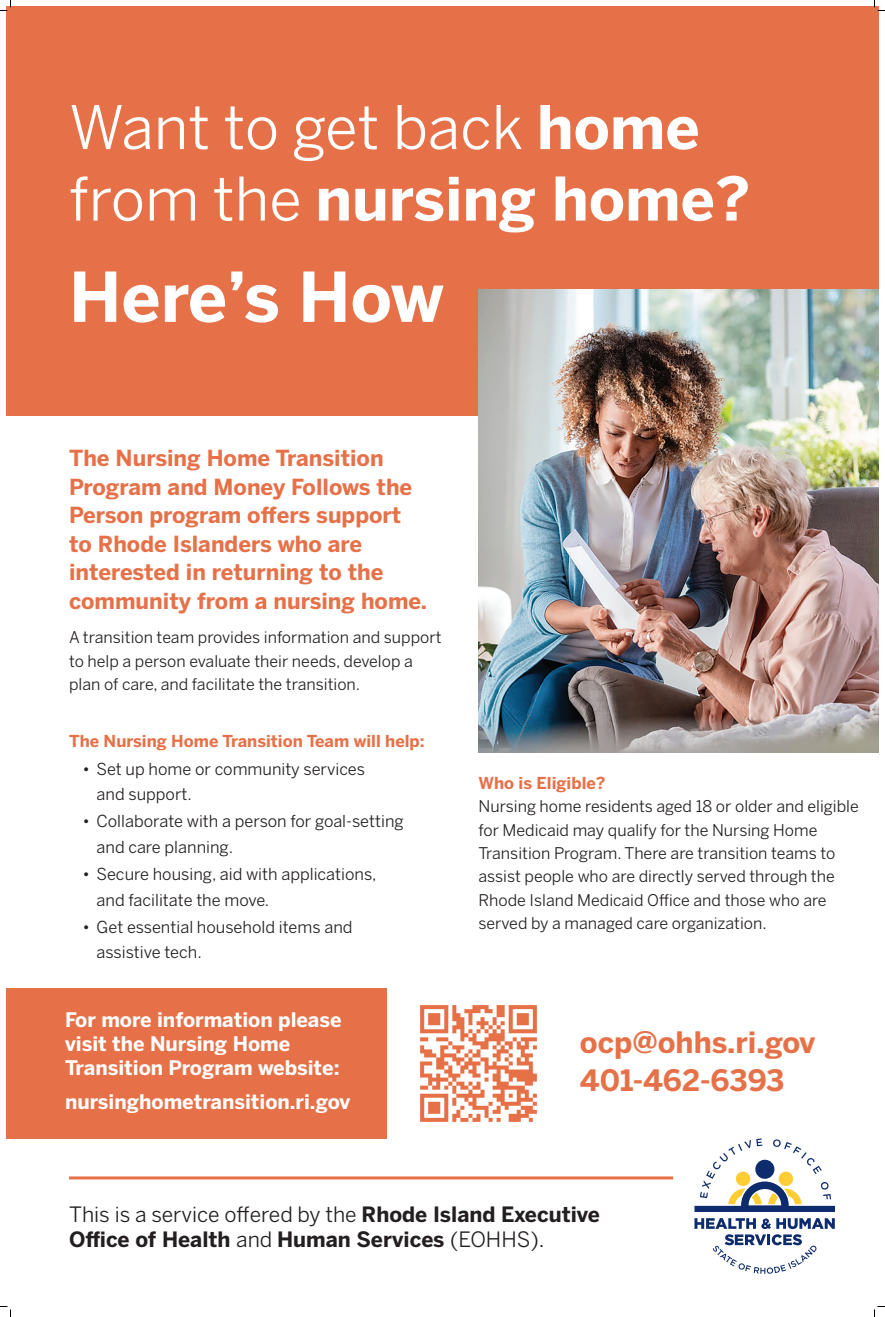
<style>
.page{position:relative;width:885px;height:1317px;background:#fff}
.page>*{position:absolute;margin:0;border:0;box-sizing:border-box;transform-origin:0 0}
.t1{font:700 68.05px "Benton Sans";color:#fff}
.t2{font:700 59.6px "Benton Sans";color:#fff}
.t3{font:59.6px "Benton Sans";color:#fff}
.t4{font:700 29.3px "Benton Sans";color:#e67148}
.t5{font:700 22.05px/28.4px "Benton Sans";color:#e67148}
.t6{font:700 21px/25.2px "Benton Sans";color:#231f20}
.t7{font:700 20px/24px "Benton Sans";color:#fff}
.t8{font:16.35px/25.5px "Benton Sans";color:#231f20}
.t9{font:700 16.35px "Benton Sans";color:#e67148}
.t10{font:16px/23.4px "Benton Sans";color:#231f20}
.s1{font-weight:700}
.s2{font-weight:400}
</style>
<div class="page">
<svg style="left:695px;top:1138px;width:140px;height:74px"></svg>
<svg style="left:695px;top:1218px;width:140px;height:56px"></svg>
<hr style="left:69px;top:1176px;width:604px;height:3px;background:#e67148">
<div style="left:6px;top:6px;width:873px;height:410px;background:#e67148"></div>
<img style="left:479px;top:289px;width:400px;height:464px">
<div style="left:6px;top:988px;width:381px;height:151px;background:#e67148"></div>
<img style="left:420px;top:1005px;width:117px;height:117px">
<svg style="left:0;top:0;width:11px;height:11px"></svg>
<svg style="left:0;top:1306px;width:11px;height:11px"></svg>
<svg style="left:874px;top:0;width:11px;height:11px"></svg>
<svg style="left:874px;top:1306px;width:11px;height:11px"></svg>
<p class="t3" style="left:69px;top:92px;width:632px">Want to get back <span class="s1">home</span></p>
<p class="t2" style="left:69px;top:163px;width:683px"><span class="s2">from the</span> nursing home?</p>
<p class="t1" style="left:69px;top:257px;width:376px">Here’s How</p>
<p class="t5" style="left:69px;top:444px;width:359px">The Nursing Home Transition<br>Program and Money Follows the<br>Person program offers support to Rhode Islanders who are interested in returning to the community from a nursing home.</p>
<p class="t10" style="left:69px;top:626px;width:374px">A transition team provides information and support to help a person evaluate their needs, develop a plan of care, and facilitate the transition.</p>
<p class="t9" style="left:69px;top:732px;width:357px">The Nursing Home Transition Team will help:</p>
<p class="t8" style="left:97px;top:756px;width:270px;text-indent:-14px">• Set up home or community services and support.</p>
<p class="t8" style="left:97px;top:809px;width:309px;text-indent:-14px">• Collaborate with a person for goal-setting and care planning.</p>
<p class="t8" style="left:97px;top:861px;width:281px;text-indent:-14px">• Secure housing, aid with applications, and facilitate the move.</p>
<p class="t8" style="left:97px;top:914px;width:258px;text-indent:-14px">• Get essential household items and assistive tech.</p>
<p class="t7" style="left:65px;top:1008px;width:278px">For more information please visit the Nursing Home<br>Transition Program website:</p>
<p class="t7" style="left:65px;top:1089px;width:287px">nursinghometransition.ri.gov</p>
<p class="t9" style="left:479px;top:773px;width:129px">Who is Eligible?</p>
<p class="t10" style="left:479px;top:795px;width:382px">Nursing home residents aged 18 or older and eligible for Medicaid may qualify for the Nursing Home Transition Program. There are transition teams to assist people who are directly served through the Rhode Island Medicaid Office and those who are served by a managed care organization.</p>
<p class="t4" style="left:580px;top:1025px;width:237px">ocp@ohhs.ri.gov</p>
<p class="t4" style="left:580px;top:1063px;width:206px">401-462-6393</p>
<p class="t6" style="left:69px;top:1201px;width:532px"><span class="s2">This is a service offered by the</span> Rhode Island Executive<br>Office of Health <span class="s2">and</span> Human Services <span class="s2">(EOHHS).</span></p>
</div>
